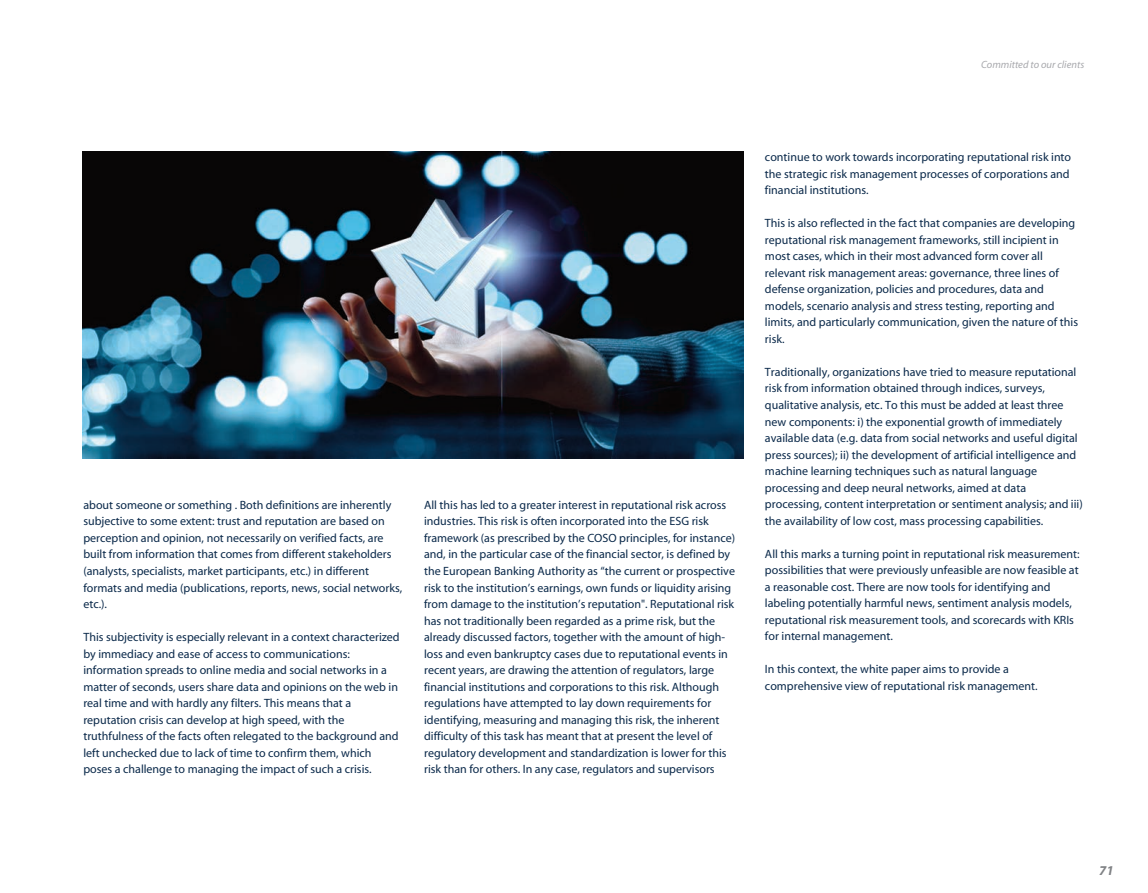
<style>
.page{position:relative;width:1148px;height:893px;background:#fff}
.page>*{position:absolute;margin:0;border:0;box-sizing:border-box;transform-origin:0 0}
.t1{font:italic 700 13.5px "Myriad";color:#808285}
.t2{font:12px/16.5px "Myriad";color:#0a294a}
.t3{font:italic 10.5px "Myriad";color:#a8a9ad}
</style>
<div class="page">
<img style="left:82px;top:151px;width:661px;height:307px">
<p class="t3" style="left:981px;top:59px;width:105px">Committed to our clients</p>
<p class="t2" style="left:83px;top:497px;width:320px">about someone or something . Both definitions are inherently subjective to some extent: trust and reputation are based on perception and opinion, not necessarily on verified facts, are built from information that comes from different stakeholders (analysts, specialists, market participants, etc.) in different formats and media (publications, reports, news, social networks, etc.).</p>
<p class="t2" style="left:83px;top:629px;width:318px">This subjectivity is especially relevant in a context characterized by immediacy and ease of access to communications: information spreads to online media and social networks in a matter of seconds, users share data and opinions on the web in real time and with hardly any filters. This means that a reputation crisis can develop at high speed, with the truthfulness of the facts often relegated to the background and left unchecked due to lack of time to confirm them, which poses a challenge to managing the impact of such a crisis.</p>
<p class="t2" style="left:424px;top:497px;width:313px">All this has led to a greater interest in reputational risk across industries. This risk is often incorporated into the ESG risk framework (as prescribed by the COSO principles, for instance) and, in the particular case of the financial sector, is defined by the European Banking Authority as “the current or prospective risk to the institution’s earnings, own funds or liquidity arising from damage to the institution’s reputation". Reputational risk has not traditionally been regarded as a prime risk, but the already discussed factors, together with the amount of high&shy;loss and even bankruptcy cases due to reputational events in recent years, are drawing the attention of regulators, large financial institutions and corporations to this risk. Although regulations have attempted to lay down requirements for identifying, measuring and managing this risk, the inherent difficulty of this task has meant that at present the level of regulatory development and standardization is lower for this risk than for others. In any case, regulators and supervisors</p>
<p class="t2" style="left:765px;top:150px;width:308px">continue to work towards incorporating reputational risk into the strategic risk management processes of corporations and financial institutions.</p>
<p class="t2" style="left:765px;top:216px;width:315px">This is also reflected in the fact that companies are developing reputational risk management frameworks, still incipient in most cases, which in their most advanced form cover all relevant risk management areas: governance, three lines of defense organization, policies and procedures, data and models, scenario analysis and stress testing, reporting and limits, and particularly communication, given the nature of this risk.</p>
<p class="t2" style="left:765px;top:364px;width:319px">Traditionally, organizations have tried to measure reputational risk from information obtained through indices, surveys, qualitative analysis, etc. To this must be added at least three new components: i) the exponential growth of immediately available data (e.g. data from social networks and useful digital press sources); ii) the development of artificial intelligence and machine learning techniques such as natural language processing and deep neural networks, aimed at data processing, content interpretation or sentiment analysis; and iii) the availability of low cost, mass processing capabilities.</p>
<p class="t2" style="left:765px;top:546px;width:316px">All this marks a turning point in reputational risk measurement: possibilities that were previously unfeasible are now feasible at a reasonable cost. There are now tools for identifying and labeling potentially harmful news, sentiment analysis models, reputational risk measurement tools, and scorecards with KRIs for internal management.</p>
<p class="t2" style="left:765px;top:661px;width:274px">In this context, the white paper aims to provide a comprehensive view of reputational risk management.</p>
<p class="t1" style="left:1099px;top:863px;width:16px">71</p>
</div>
